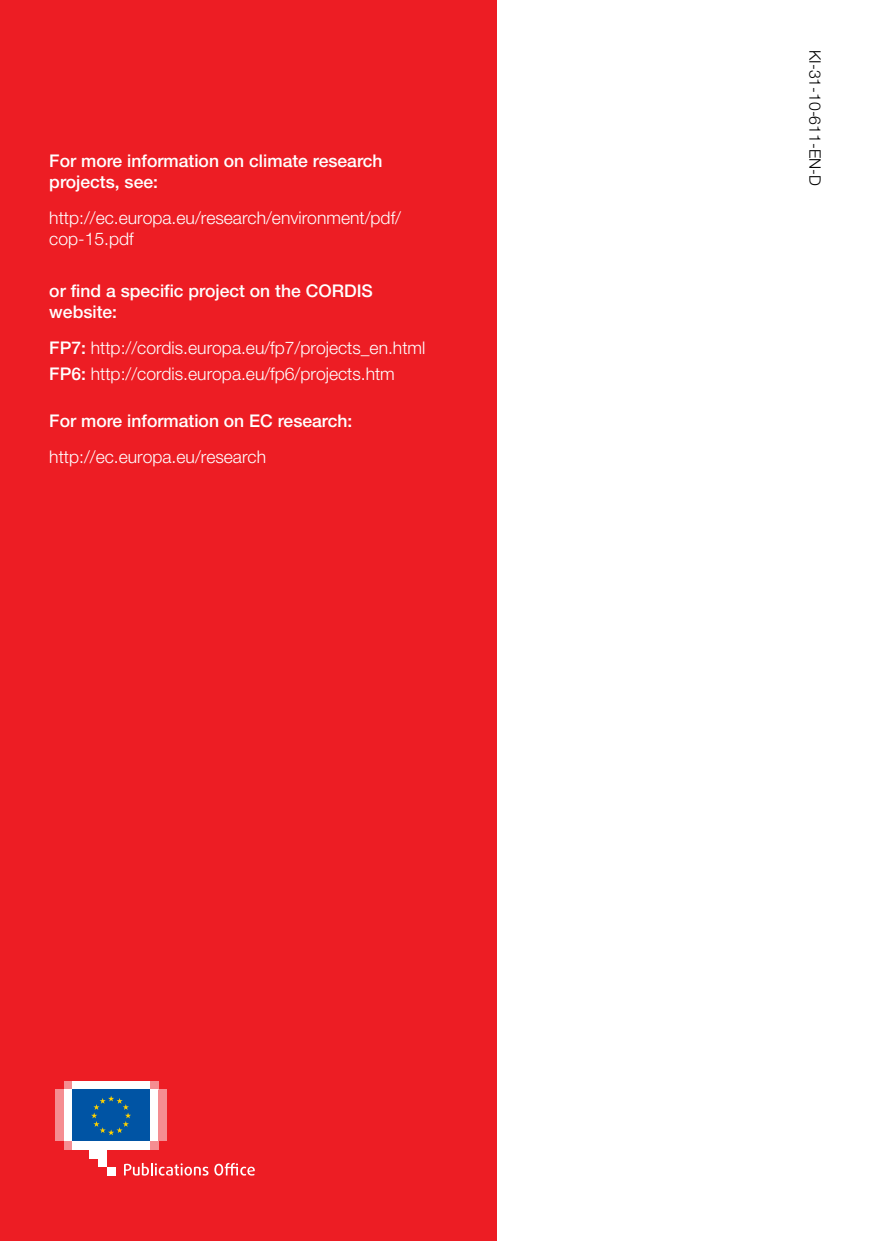
<style>
.page{position:relative;width:874px;height:1241px;background:#fff}
.page>*{position:absolute;margin:0;border:0;box-sizing:border-box;transform-origin:0 0}
.t1{font:300 17.5px/21px "Helvetica Neue";color:#fff}
.t2{font:500 17.5px/21px "Helvetica Neue";color:#fff}
.t3{font:300 15.75px "Helvetica Neue";color:#000}
.s1{font-weight:500}
</style>
<div class="page">
<div style="left:0;top:0;width:496px;height:1240px;background:#ed1d24"></div>
<svg style="left:64px;top:1140px;width:94px;height:9px"></svg>
<svg style="left:64px;top:1081px;width:94px;height:8px"></svg>
<div style="left:73px;top:1081px;width:77px;height:8px;background:#fff"></div>
<div style="left:73px;top:1140px;width:77px;height:9px;background:#fff"></div>
<div style="left:150px;top:1089px;width:8px;height:51px;background:#fff"></div>
<div style="left:158px;top:1089px;width:9px;height:51px;background:#f58d91"></div>
<div style="left:64px;top:1089px;width:9px;height:51px;background:#fff"></div>
<div style="left:55px;top:1089px;width:9px;height:51px;background:#f58d91"></div>
<div style="left:90px;top:1140px;width:17px;height:18px;background:#fff"></div>
<div style="left:98px;top:1140px;width:9px;height:26px;background:#fff"></div>
<div style="left:107px;top:1166px;width:8px;height:9px;background:#fff"></div>
<div style="left:73px;top:1089px;width:77px;height:51px;background:#0054a4"></div>
<svg style="left:91px;top:1096px;width:40px;height:39px"></svg>
<svg style="left:124px;top:1163px;width:84px;height:12px"></svg>
<svg style="left:214px;top:1162px;width:41px;height:13px"></svg>
<p class="t2" style="left:49px;top:150px;width:334px">For more information on climate research projects, see:</p>
<p class="t1" style="left:49px;top:207px;width:353px">http://ec.europa.eu/research/environment/pdf/ cop-15.pdf</p>
<p class="t2" style="left:49px;top:280px;width:325px">or find a specific project on the CORDIS website:</p>
<p class="t1" style="left:49px;top:334px;width:377px;line-height:25.9px"><span class="s1">FP7:</span> http://cordis.europa.eu/fp7/projects_en.html<br><span class="s1">FP6:</span> http://cordis.europa.eu/fp6/projects.htm</p>
<p class="t2" style="left:49px;top:410px;width:304px">For more information on EC research:</p>
<p class="t1" style="left:49px;top:445px;width:218px">http://ec.europa.eu/research</p>
<p class="t3" style="left:824px;top:50px;width:137px;rotate:90deg">KI-31-10-611-EN-D</p>
</div>
